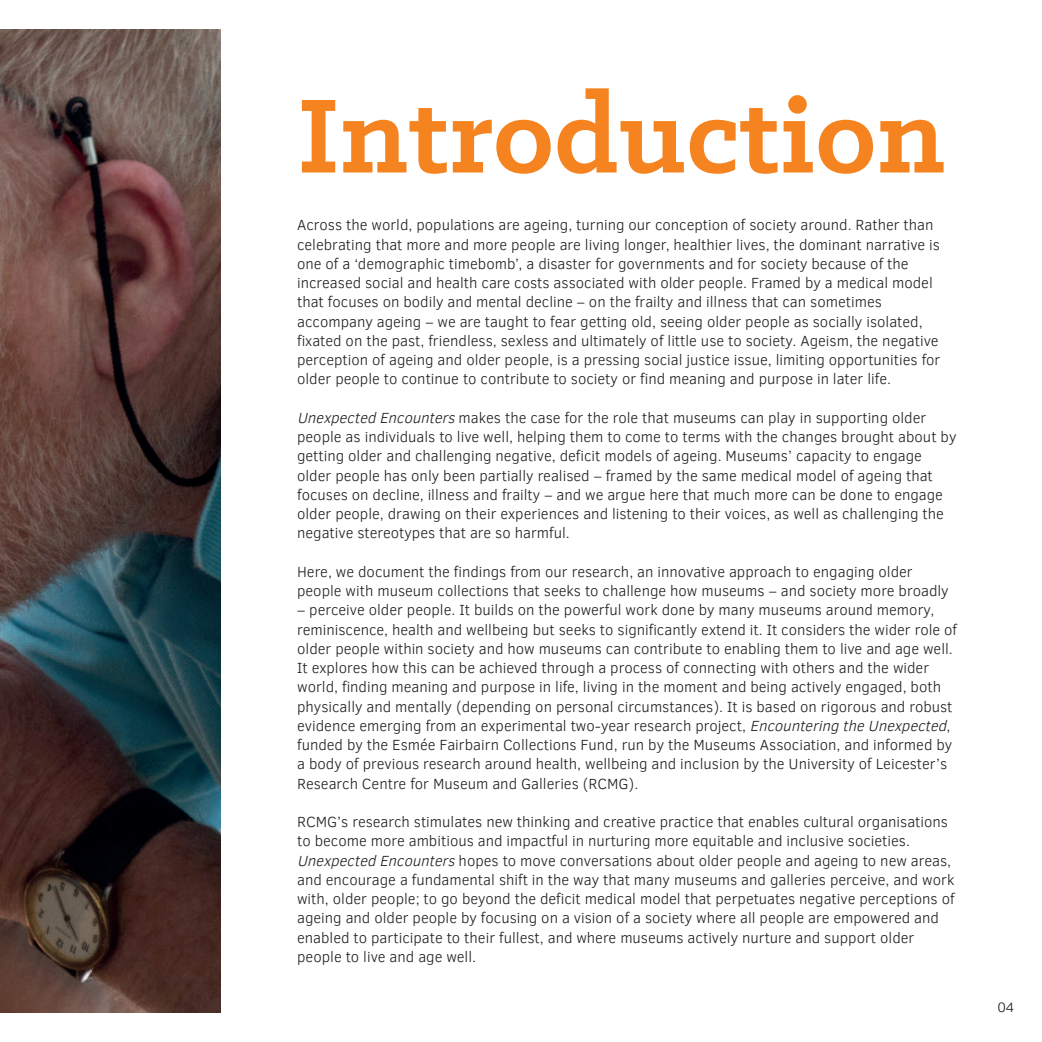
<style>
.page{position:relative;width:1042px;height:1042px;background:#fff}
.page>*{position:absolute;margin:0;border:0;box-sizing:border-box;transform-origin:0 0}
.t1{font:700 119px "Klinic Slab";color:#f58420}
.t2{font:300 15.05px/19.2px "Clear Sans";color:#231f20}
.t3{font:300 14px "Clear Sans";color:#231f20}
.s1{font-style:italic}
</style>
<div class="page">
<img style="left:0;top:30px;width:221px;height:982px">
<h1 class="t1" style="left:297px;top:57px;width:650px">Introduction</h1>
<p class="t2" style="left:297px;top:215px;width:645px">Across the world, populations are ageing, turning our conception of society around. Rather than celebrating that more and more people are living longer, healthier lives, the dominant narrative is one of a ‘demographic timebomb’, a disaster for governments and for society because of the increased social and health care costs associated with older people. Framed by a medical model that focuses on bodily and mental decline – on the frailty and illness that can sometimes accompany ageing – we are taught to fear getting old, seeing older people as socially isolated, fixated on the past, friendless, sexless and ultimately of little use to society. Ageism, the negative perception of ageing and older people, is a pressing social justice issue, limiting opportunities for older people to continue to contribute to society or find meaning and purpose in later life.</p>
<p class="t2" style="left:297px;top:407px;width:661px"><span class="s1">UnexpectedEncounters</span>makes the case for the role that museums can play in supporting older people as individuals to live well, helping them to come to terms with the changes brought about by getting older and challenging negative, deficit models of ageing. Museums’ capacity to engage older people has only been partially realised – framed by the same medical model of ageing that focuses on decline, illness and frailty – and we argue here that much more can be done to engage older people, drawing on their experiences and listening to their voices, as well as challenging the negative stereotypes that are so harmful.</p>
<p class="t2" style="left:297px;top:561px;width:653px">Here, we document the findings from our research, an innovative approach to engaging older people with museum collections that seeks to challenge how museums – and society more broadly</p>
<p class="t2" style="left:297px;top:600px;width:661px">– perceive older people. It builds on the powerful work done by many museums around memory, reminiscence, health and wellbeing but seeks to significantly extend it. It considers the wider role of older people within society and how museums can contribute to enabling them to live and age well.<br>It explores how this can be achieved through a process of connecting with others and the wider world, finding meaning and purpose in life, living in the moment and being actively engaged, both physically and mentally (depending on personal circumstances). It is based on rigorous and robust evidence emerging from an experimental two-year research project, <span class="s1">EncounteringtheUnexpected</span>, funded by the Esmée Fairbairn Collections Fund, run by the Museums Association, and informed by a body of previous research around health, wellbeing and inclusion by the University of Leicester’s Research Centre for Museum and Galleries (RCMG).</p>
<p class="t2" style="left:297px;top:811px;width:659px">RCMG’s research stimulates new thinking and creative practice that enables cultural organisations to become more ambitious and impactful in nurturing more equitable and inclusive societies.<br><span class="s1">UnexpectedEncounters</span>hopes to move conversations about older people and ageing to new areas, and encourage a fundamental shift in the way that many museums and galleries perceive, and work with, older people; to go beyond the deficit medical model that perpetuates negative perceptions of ageing and older people by focusing on a vision of a society where all people are empowered and enabled to participate to their fullest, and where museums actively nurture and support older people to live and age well.</p>
<p class="t3" style="left:997px;top:997px;width:19px">04</p>
</div>
